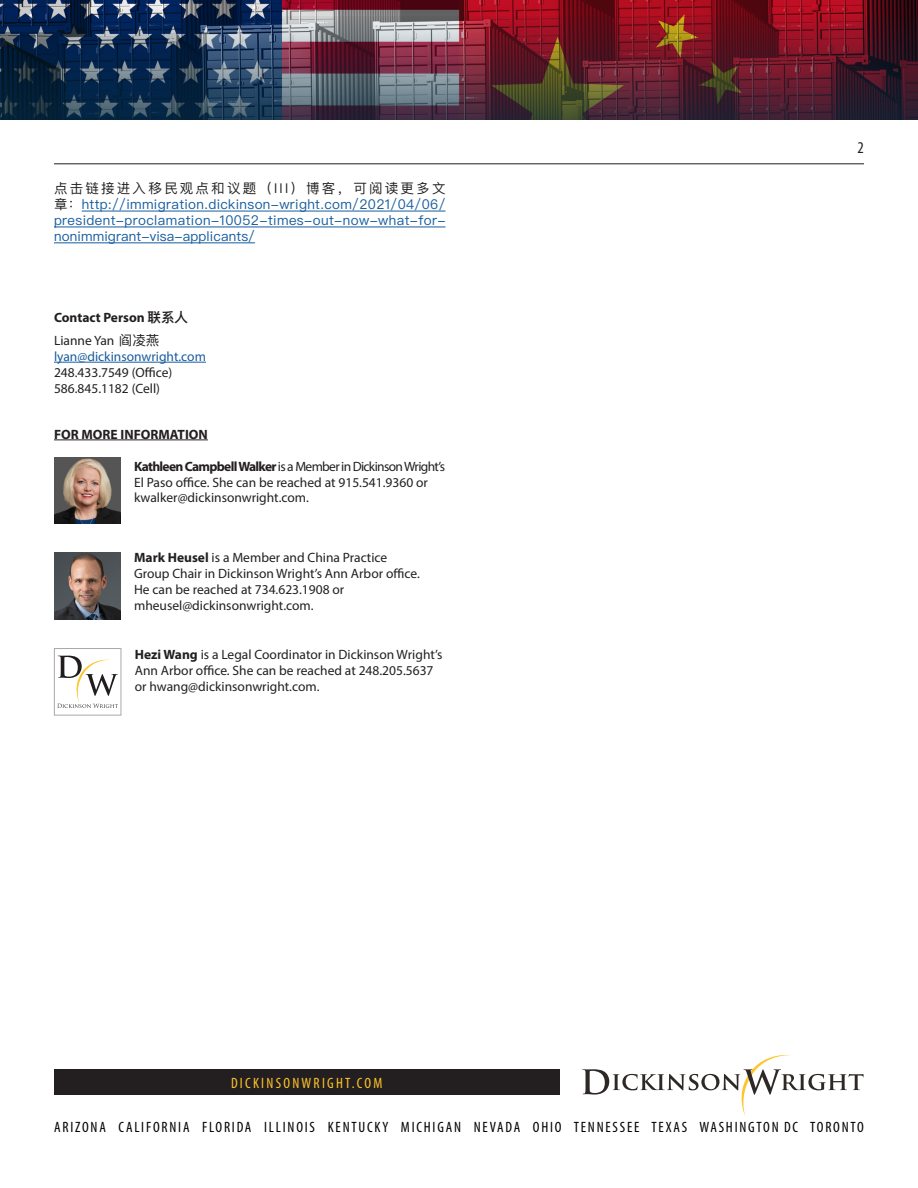
<style>
.page{position:relative;width:918px;height:1188px;background:#fff}
.page>*{position:absolute;margin:0;border:0;box-sizing:border-box;transform-origin:0 0}
.t1{font:condensed 16.5px "Myriad Pro";color:#231f20}
.t2{font:condensed 15px "Myriad Pro";letter-spacing:.12em;color:#000}
.t3{font:condensed 15px "Myriad Pro";letter-spacing:.15em;color:#fec427}
.t4{font:13.5px/15.8px "Myriad Pro";color:#231f20}
.t5{font:13.5px/15.9px "Ping Fang SC";letter-spacing:.01em;color:#175d9e;text-align:justify}
.t6{font:700 13.5px "Myriad Pro";color:#231f20}
.s1{color:#231f20}
.s2{font-family:"Ping Fang SC";font-weight:600}
.s3{font-family:"Ping Fang SC"}
.s4{color:#175d9e}
.s5{font-weight:700}
</style>
<div class="page">
<img style="left:0;top:0;width:918px;height:16px">
<hr style="left:54px;top:163px;width:810px;height:1px;background:#231f20">
<img style="left:0;top:16px;width:918px;height:104px">
<div style="left:54px;top:1069px;width:505px;height:26px;background:#231f20"></div>
<svg style="left:582px;top:1055px;width:282px;height:61px"></svg>
<hr style="left:82px;top:211px;width:364px;height:1px;background:#175d9e">
<hr style="left:54px;top:227px;width:392px;height:1px;background:#175d9e">
<hr style="left:54px;top:242px;width:201px;height:1px;background:#175d9e">
<hr style="left:54px;top:362px;width:152px;height:1px;background:#175d9e">
<hr style="left:54px;top:440px;width:154px;height:1px;background:#231f20">
<img style="left:54px;top:457px;width:67px;height:67px">
<img style="left:54px;top:553px;width:67px;height:66px">
<svg style="left:57px;top:656px;width:61px;height:52px"></svg>
<div style="left:54px;top:648px;width:67px;height:68px;border:1px solid #a8a9ad"></div>
<p class="t5" style="left:54px;top:180px;width:393px"><span class="s1">点击链接进入移民观点和议题（III）博客，可阅读更多文章：</span>http://immigration.dickinson-wright.com/2021/04/06/ president-proclamation-10052-times-out-now-what-for&shy;nonimmigrant-visa-applicants/</p>
<p class="t6" style="left:54px;top:309px;width:136px">Contact Person <span class="s2">联系人</span></p>
<p class="t4" style="left:54px;top:332px;width:153px">Lianne Yan <span class="s3">阎凌燕</span><span class="s4">lyan@dickinsonwright.com<br></span>248.433.7549 (Office)<br>586.845.1182 (Cell)</p>
<p class="t6" style="left:54px;top:425px;width:155px">FOR MORE INFORMATION</p>
<p class="t4" style="left:134px;top:458px;width:312px"><span class="s5">Kathleen Campbell Walker</span> is a Member in Dickinson Wright’s<br>El Paso office. She can be reached at 915.541.9360 or kwalker@dickinsonwright.com.</p>
<p class="t4" style="left:134px;top:550px;width:287px"><span class="s5">Mark Heusel</span> is a Member and China Practice Group Chair in Dickinson Wright’s Ann Arbor office.<br>He can be reached at 734.623.1908 or mheusel@dickinsonwright.com.</p>
<p class="t4" style="left:135px;top:646px;width:309px"><span class="s5">Hezi Wang</span> is a Legal Coordinator in Dickinson Wright’s<br>Ann Arbor office. She can be reached at 248.205.5637 or hwang@dickinsonwright.com.</p>
<p class="t1" style="left:858px;top:138px;width:8px">2</p>
<p class="t3" style="left:231px;top:1074px;width:153px">DICKINSONWRIGHT.COM</p>
<p class="t2" style="left:54px;top:1118px;width:811px">ARIZONA CALIFORNIA FLORIDA ILLINOIS KENTUCKY MICHIGAN NEVADA OHIO TENNESSEE TEXAS WASHINGTON DC TORONTO</p>
</div>
